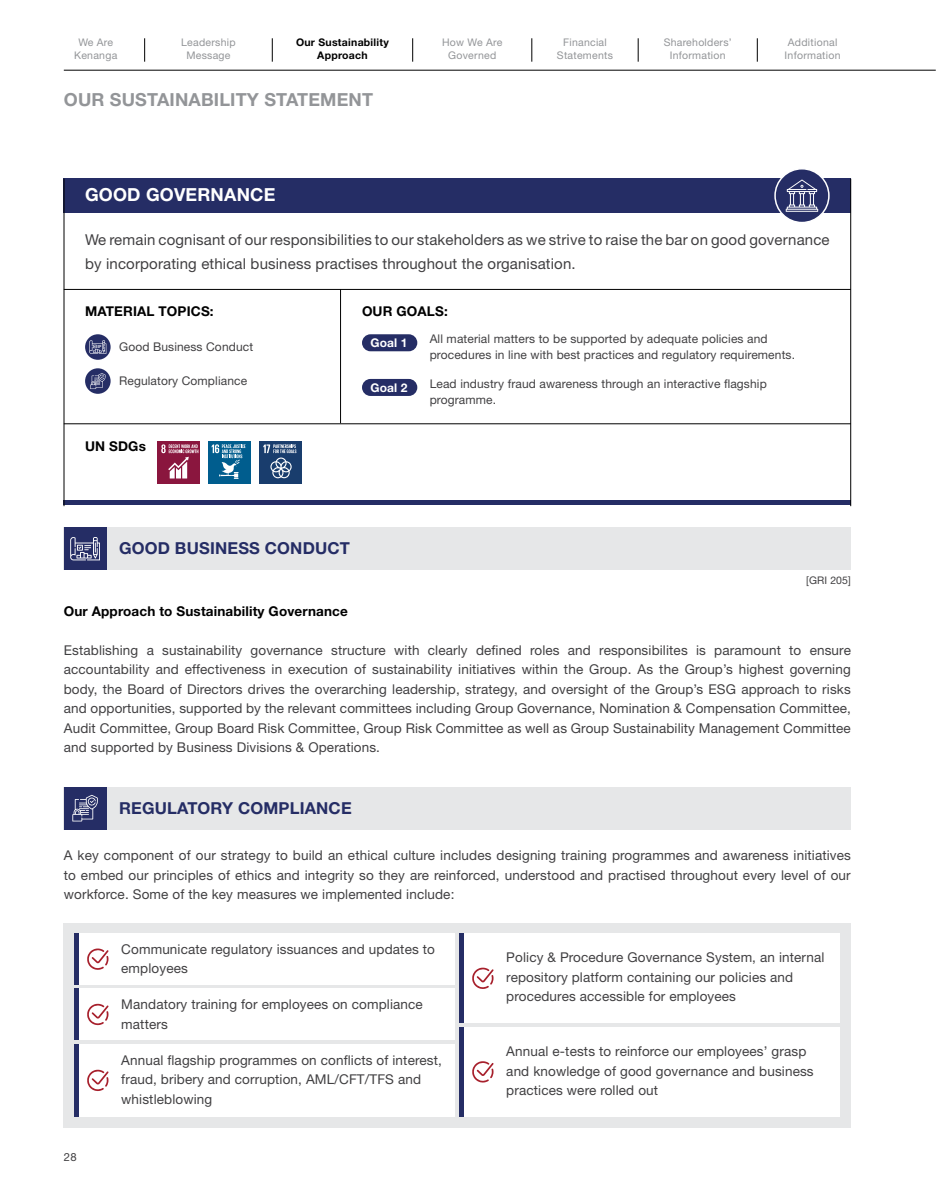
<style>
.page{position:relative;width:936px;height:1191px;background:#fff}
.page>*{position:absolute;margin:0;border:0;box-sizing:border-box;transform-origin:0 0}
.t1{font:700 18px "Helvetica Neue LT Std";letter-spacing:.01em;color:#939598}
.t2{font:700 18px "Helvetica Neue LT Std";letter-spacing:.01em;color:#fff}
.t3{font:700 16.5px "Helvetica Neue LT Std";letter-spacing:.01em;color:#252d65}
.t4{font:15px/24px "Helvetica Neue LT Std";letter-spacing:.01em;color:#414042}
.t5{font:13.5px/19.5px "Helvetica Neue LT Std";letter-spacing:.01em;color:#414042}
.t6{font:700 13.5px "Helvetica Neue LT Std";letter-spacing:.01em;color:#000}
.t7{font:12px/16.5px "Helvetica Neue LT Std";letter-spacing:.01em;color:#414042}
.t8{font:700 12px "Helvetica Neue LT Std";letter-spacing:.01em;color:#fff}
.t9{font:11.25px "Helvetica Neue LT Std";color:#414042}
.t10{font:10.5px/13.5px "Helvetica Neue LT Std";letter-spacing:.025em;color:#939598;text-align:center}
.t11{font:700 10.5px/13.5px "Helvetica Neue LT Std";letter-spacing:.025em;color:#000;text-align:center}
.t12{font:10.5px "Helvetica Neue LT Std";letter-spacing:.01em;color:#414042}
</style>
<div class="page">
<hr style="left:64px;top:70px;width:871px;height:1px;background:#000">
<svg style="left:144px;top:38px;width:1px;height:24px"></svg>
<svg style="left:272px;top:38px;width:1px;height:24px"></svg>
<svg style="left:412px;top:38px;width:1px;height:24px"></svg>
<svg style="left:531px;top:38px;width:1px;height:24px"></svg>
<svg style="left:638px;top:38px;width:1px;height:24px"></svg>
<svg style="left:757px;top:38px;width:1px;height:24px"></svg>
<div style="left:850px;top:0;width:85px;height:85px;background:#fff"></div>
<div style="left:157px;top:441px;width:43px;height:42px;background:#8a163e"></div>
<svg style="left:161px;top:444px;width:37px;height:34px"></svg>
<div style="left:208px;top:441px;width:43px;height:42px;background:#005d8e"></div>
<svg style="left:212px;top:444px;width:33px;height:35px"></svg>
<div style="left:259px;top:441px;width:43px;height:42px;background:#193d6d"></div>
<svg style="left:263px;top:444px;width:33px;height:34px"></svg>
<div style="left:64px;top:179px;width:786px;height:34px;background:#252d65"></div>
<div style="left:64px;top:500px;width:786px;height:5px;background:#252d65"></div>
<hr style="left:64px;top:179px;width:1px;height:327px;background:#000">
<hr style="left:850px;top:179px;width:1px;height:327px;background:#000">
<svg style="left:85px;top:334px;width:26px;height:26px"></svg>
<svg style="left:89px;top:340px;width:17px;height:14px"></svg>
<div style="left:85px;top:368px;width:26px;height:26px;background:#252d65;border-radius:50%"></div>
<svg style="left:90px;top:373px;width:15px;height:16px"></svg>
<hr style="left:64px;top:289px;width:786px;height:1px;background:#000">
<div style="left:775px;top:169px;width:53px;height:53px;background:#252d65;border-radius:50%"></div>
<div style="left:774px;top:168px;width:55px;height:55px;border:2px solid #fff;border-radius:50%"></div>
<svg style="left:785px;top:179px;width:33px;height:33px"></svg>
<hr style="left:340px;top:289px;width:1px;height:134px;background:#000">
<div style="left:362px;top:334px;width:55px;height:17px;background:#252d65;border-radius:9px"></div>
<div style="left:362px;top:379px;width:55px;height:17px;background:#252d65;border-radius:9px"></div>
<hr style="left:64px;top:423px;width:786px;height:1px;background:#000">
<div style="left:64px;top:527px;width:786px;height:43px;background:#e6e7e8"></div>
<div style="left:64px;top:527px;width:42px;height:43px;background:#252d65"></div>
<svg style="left:70px;top:537px;width:30px;height:23px"></svg>
<div style="left:64px;top:787px;width:786px;height:42px;background:#e6e7e8"></div>
<div style="left:64px;top:787px;width:42px;height:42px;background:#252d65"></div>
<svg style="left:72px;top:795px;width:26px;height:26px"></svg>
<div style="left:64px;top:923px;width:786px;height:204px;background:#e6e7e8"></div>
<div style="left:74px;top:933px;width:381px;height:51px;background:#fff"></div>
<div style="left:74px;top:933px;width:5px;height:51px;background:#252d65"></div>
<svg style="left:87px;top:948px;width:22px;height:22px"></svg>
<div style="left:74px;top:1044px;width:381px;height:72px;background:#fff"></div>
<div style="left:74px;top:1044px;width:5px;height:72px;background:#252d65"></div>
<svg style="left:87px;top:1069px;width:22px;height:22px"></svg>
<div style="left:74px;top:989px;width:381px;height:51px;background:#fff"></div>
<div style="left:74px;top:989px;width:5px;height:51px;background:#252d65"></div>
<svg style="left:87px;top:1003px;width:22px;height:22px"></svg>
<div style="left:459px;top:933px;width:381px;height:90px;background:#fff"></div>
<hr style="left:459px;top:933px;width:4px;height:90px;background:#252d65">
<svg style="left:472px;top:967px;width:21px;height:22px"></svg>
<div style="left:459px;top:1027px;width:381px;height:89px;background:#fff"></div>
<hr style="left:459px;top:1027px;width:4px;height:89px;background:#252d65">
<svg style="left:472px;top:1061px;width:21px;height:21px"></svg>
<p class="t10" style="left:74px;top:35px;width:45px">We Are<br>Kenanga</p>
<p class="t10" style="left:181px;top:35px;width:56px">Leadership<br>Message</p>
<p class="t11" style="left:296px;top:35px;width:94px">Our Sustainability<br>Approach</p>
<p class="t10" style="left:442px;top:35px;width:62px">How We Are<br>Governed</p>
<p class="t10" style="left:557px;top:35px;width:58px">Financial<br>Statements</p>
<p class="t10" style="left:663px;top:35px;width:70px">Shareholders’<br>Information</p>
<h1 class="t1" style="left:64px;top:89px;width:311px">OUR SUSTAINABILITY STATEMENT</h1>
<h1 class="t2" style="left:85px;top:183px;width:192px">GOOD GOVERNANCE</h1>
<p class="t10" style="left:784px;top:35px;width:57px">Additional<br>Information</p>
<p class="t4" style="left:85px;top:227px;width:746px">We remain cognisant of our responsibilities to our stakeholders as we strive to raise the bar on good governance by incorporating ethical business practises throughout the organisation.</p>
<p class="t6" style="left:85px;top:303px;width:130px">MATERIAL TOPICS:</p>
<p class="t7" style="left:119px;top:338px;width:135px">Good Business Conduct</p>
<p class="t7" style="left:119px;top:372px;width:129px">Regulatory Compliance</p>
<p class="t6" style="left:85px;top:437px;width:62px">UN SDGs</p>
<p class="t6" style="left:362px;top:303px;width:87px">OUR GOALS:</p>
<p class="t8" style="left:370px;top:335px;width:39px">Goal 1</p>
<p class="t7" style="left:429px;top:330px;width:367px">All material matters to be supported by adequate policies and procedures in line with best practices and regulatory requirements.</p>
<p class="t8" style="left:370px;top:380px;width:39px">Goal 2</p>
<p class="t7" style="left:429px;top:375px;width:338px">Lead industry fraud awareness through an interactive flagship programme.</p>
<p class="t3" style="left:119px;top:538px;width:232px">GOOD BUSINESS CONDUCT</p>
<p class="t12" style="left:806px;top:574px;width:46px">[GRI 205]</p>
<p class="t6" style="left:64px;top:602px;width:285px">Our Approach to Sustainability Governance</p>
<p class="t5" style="left:64px;top:640px;width:788px;text-align:justify">Establishing a sustainability governance structure with clearly defined roles and responsibilites is paramount to ensure accountability and effectiveness in execution of sustainability initiatives within the Group. As the Group’s highest governing body, the Board of Directors drives the overarching leadership, strategy, and oversight of the Group’s ESG approach to risks and opportunities, supported by the relevant committees including Group Governance, Nomination &amp; Compensation Committee, Audit Committee, Group Board Risk Committee, Group Risk Committee as well as Group Sustainability Management Committee and supported by Business Divisions &amp; Operations.</p>
<p class="t3" style="left:119px;top:797px;width:234px">REGULATORY COMPLIANCE</p>
<p class="t5" style="left:64px;top:845px;width:788px;text-align:justify">A key component of our strategy to build an ethical culture includes designing training programmes and awareness initiatives to embed our principles of ethics and integrity so they are reinforced, understood and practised throughout every level of our workforce. Some of the key measures we implemented include:</p>
<p class="t9" style="left:64px;top:1150px;width:14px">28</p>
<p class="t5" style="left:121px;top:939px;width:315px">Communicate regulatory issuances and updates to employees</p>
<p class="t5" style="left:121px;top:994px;width:303px">Mandatory training for employees on compliance matters</p>
<p class="t5" style="left:121px;top:1049px;width:322px">Annual flagship programmes on conflicts of interest, fraud, bribery and corruption, AML/CFT/TFS and whistleblowing</p>
<p class="t5" style="left:506px;top:947px;width:320px">Policy &amp; Procedure Governance System, an internal repository platform containing our policies and procedures accessible for employees</p>
<p class="t5" style="left:506px;top:1041px;width:309px">Annual e-tests to reinforce our employees’ grasp and knowledge of good governance and business practices were rolled out</p>
</div>
